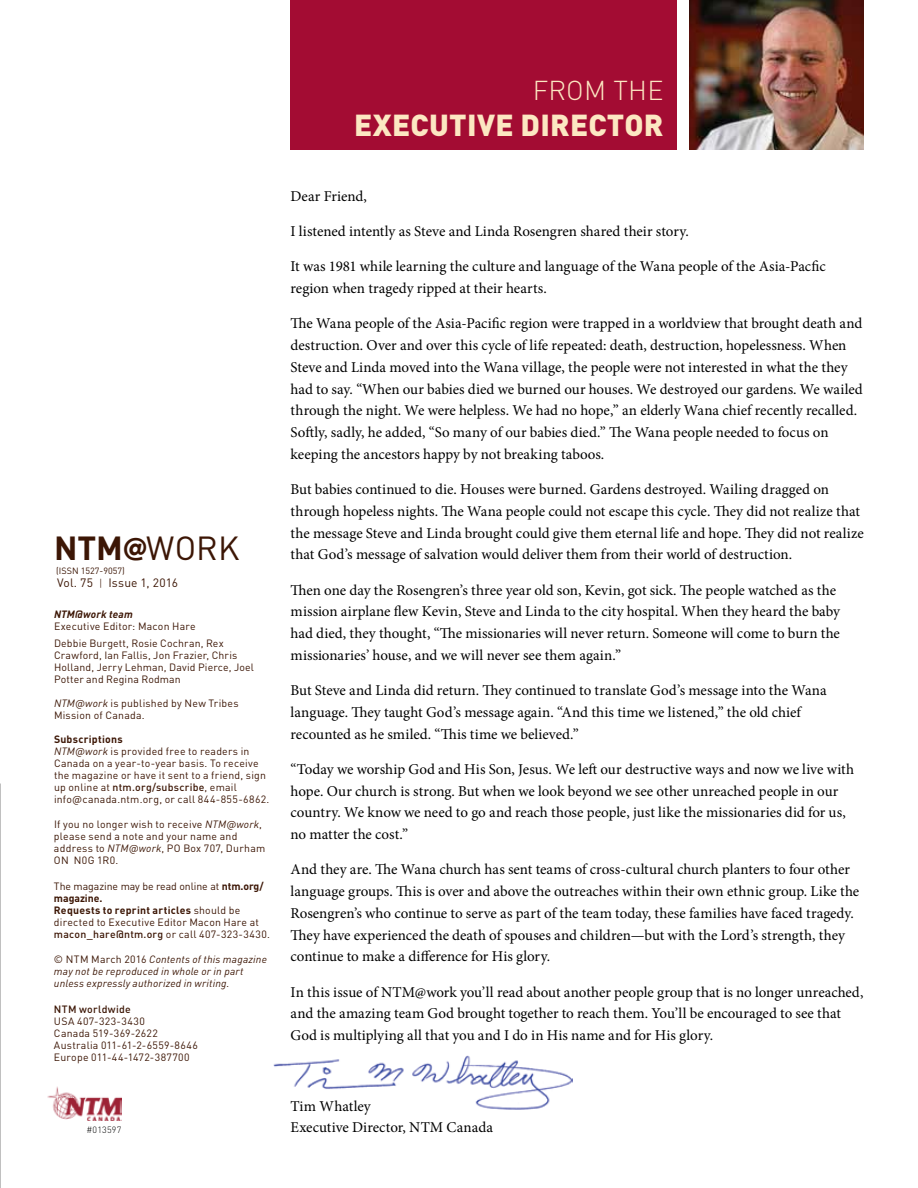
<style>
.page{position:relative;width:918px;height:1188px;background:#fff}
.page>*{position:absolute;margin:0;border:0;box-sizing:border-box;transform-origin:0 0}
.t1{font:33px "DIN Pro";color:#3c1605}
.t2{font:900 30px "DIN Pro";letter-spacing:.01em;color:#fce7c2}
.t3{font:300 27px "DIN Pro";letter-spacing:.01em;color:#fce7c2}
.t4{font:15px/21.8px "Minion Pro";color:#000}
.t5{font:12px "DIN Pro";letter-spacing:.015em;color:#3c1605}
.t6{font:10.5px/12px "DIN Pro";letter-spacing:.02em;color:#3c1605}
.t7{font:italic 10.5px/12px "DIN Pro";letter-spacing:.02em;color:#3c1605}
.t8{font:italic 700 10.5px "DIN Pro";letter-spacing:.02em;color:#3c1605}
.t9{font:500 10.5px "DIN Pro";letter-spacing:.03em;color:#3c1605}
.t10{font:9px "DIN Pro";color:#3c1605}
.t11{font:300 9px "DIN Pro";letter-spacing:.025em;color:#000}
.s1{font-weight:700}
.s2{font-family:"American Typewriter";font-weight:700}
.s3{font-weight:300;font-size:10.5px}
.s4{font-style:italic}
.s5{font-weight:500}
.s6{font-style:normal}
</style>
<div class="page">
<img style="left:273px;top:1055px;width:300px;height:55px">
<img style="left:0;top:244px;width:1px;height:580px">
<div style="left:291px;top:0;width:386px;height:149px;background:#a30c33"></div>
<img style="left:689px;top:0;width:175px;height:149px">
<img style="left:48px;top:1086px;width:73px;height:34px">
<h1 class="t1" style="left:54px;top:522px;width:187px"><span class="s1">NTM</span><span class="s2">@</span>WORK</h1>
<p class="t10" style="left:56px;top:564px;width:70px">(ISSN 1527-9057)</p>
<p class="t5" style="left:57px;top:574px;width:122px">Vol. 75 <span class="s3">|</span> Issue 1, 2016</p>
<p class="t8" style="left:54px;top:606px;width:80px">NTM@work team</p>
<p class="t6" style="left:54px;top:617px;width:171px;line-height:16.4px">Executive Editor: Macon Hare<br>Debbie Burgett, Rosie Cochran, Rex</p>
<p class="t6" style="left:54px;top:648px;width:202px">Crawford, Ian Fallis, Jon Frazier, Chris<br>Holland, Jerry Lehman, David Pierce, Joel<br>Potter and Regina Rodman</p>
<p class="t6" style="left:54px;top:696px;width:186px"><span class="s4">NTM@work</span> is published by New Tribes<br>Mission of Canada.</p>
<p class="t6" style="left:54px;top:732px;width:217px"><span class="s1">Subscriptions<br></span><span class="s4">NTM@work</span> is provided free to readers in Canada on a year-to-year basis. To receive the magazine or have it sent to a friend, sign up online at <span class="s5">ntm.org/subscribe</span>, email info@canada.ntm.org, or call 844-855-6862.</p>
<p class="t6" style="left:54px;top:817px;width:213px">If you no longer wish to receive <span class="s4">NTM@work</span>, please send a note and your name and address to <span class="s4">NTM@work</span>, PO Box 707, Durham<br>ON N0G 1R0.</p>
<p class="t6" style="left:54px;top:879px;width:217px">The magazine may be read online at <span class="s1">ntm.org/ magazine.<br>Requests to reprint articles</span> should be directed to Executive Editor Macon Hare at <span class="s5">macon_hare@ntm.org</span> or call 407-323-3430.</p>
<p class="t7" style="left:54px;top:952px;width:215px"><span class="s6">© NTM March 2016</span> Contents of this magazine may not be reproduced in whole or in part unless expressly authorized in writing.</p>
<p class="t9" style="left:54px;top:1000px;width:78px">NTM worldwide</p>
<p class="t6" style="left:54px;top:1014px;width:146px">USA 407-323-3430<br>Canada 519-369-2622<br>Australia 011-61-2-6559-8646<br>Europe 011-44-1472-387700</p>
<p class="t11" style="left:86px;top:1123px;width:37px">#013597</p>
<h3 class="t3" style="left:533px;top:69px;width:132px">FROM THE</h3>
<h2 class="t2" style="left:354px;top:99px;width:311px">EXECUTIVE DIRECTOR</h2>
<p class="t4" style="left:291px;top:185px;width:78px">Dear Friend,</p>
<p class="t4" style="left:291px;top:221px;width:400px">I listened intently as Steve and Linda Rosengren shared their story.</p>
<p class="t4" style="left:291px;top:256px;width:537px">It was 1981 while learning the culture and language of the Wana people of the Asia-Pacfic region when tragedy ripped at their hearts.</p>
<p class="t4" style="left:291px;top:313px;width:574px">The Wana people of the Asia-Pacific region were trapped in a worldview that brought death and destruction. Over and over this cycle of life repeated: death, destruction, hopelessness. When Steve and Linda moved into the Wana village, the people were not interested in what the they had to say. “When our babies died we burned our houses. We destroyed our gardens. We wailed through the night. We were helpless. We had no hope,” an elderly Wana chief recently recalled.<br>Softly, sadly, he added, “So many of our babies died.” The Wana people needed to focus on keeping the ancestors happy by not breaking taboos.</p>
<p class="t4" style="left:291px;top:479px;width:575px">But babies continued to die. Houses were burned. Gardens destroyed. Wailing dragged on through hopeless nights. The Wana people could not escape this cycle. They did not realize that the message Steve and Linda brought could give them eternal life and hope. They did not realize that God’s message of salvation would deliver them from their world of destruction.</p>
<p class="t4" style="left:291px;top:579px;width:551px">Then one day the Rosengren’s three year old son, Kevin, got sick. The people watched as the mission airplane flew Kevin, Steve and Linda to the city hospital. When they heard the baby had died, they thought, “The missionaries will never return. Someone will come to burn the missionaries’ house, and we will never see them again.”</p>
<p class="t4" style="left:291px;top:680px;width:538px">But Steve and Linda did return. They continued to translate God’s message into the Wana language. They taught God’s message again. “And this time we listened,” the old chief recounted as he smiled. “This time we believed.”</p>
<p class="t4" style="left:291px;top:758px;width:565px">“Today we worship God and His Son, Jesus. We left our destructive ways and now we live with hope. Our church is strong. But when we look beyond we see other unreached people in our country. We know we need to go and reach those people, just like the missionaries did for us, no matter the cost.”</p>
<p class="t4" style="left:291px;top:859px;width:570px">And they are. The Wana church has sent teams of cross-cultural church planters to four other language groups. This is over and above the outreaches within their own ethnic group. Like the Rosengren’s who continue to serve as part of the team today, these families have faced tragedy.<br>They have experienced the death of spouses and children—but with the Lord’s strength, they continue to make a difference for His glory.</p>
<p class="t4" style="left:291px;top:981px;width:574px">In this issue of NTM@work you’ll read about another people group that is no longer unreached, and the amazing team God brought together to reach them. You’ll be encouraged to see that<br>God is multiplying all that you and I do in His name and for His glory.</p>
<p class="t4" style="left:291px;top:1095px;width:204px">Tim Whatley<br>Executive Director, NTM Canada</p>
</div>
